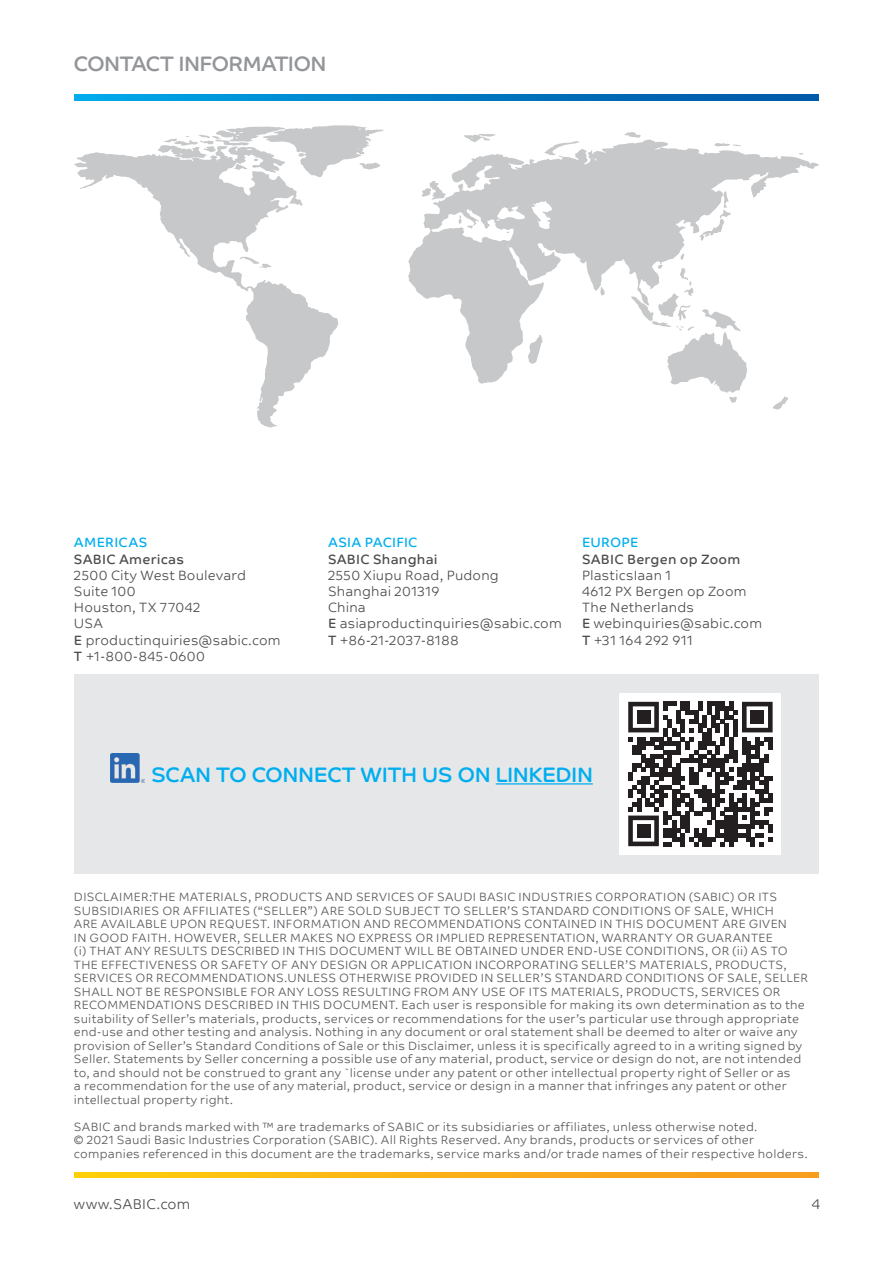
<style>
.page{position:relative;width:893px;height:1263px;background:#fff}
.page>*{position:absolute;margin:0;border:0;box-sizing:border-box;transform-origin:0 0}
.t1{font:21px "SABIC Typeface Headline";letter-spacing:.005em;color:#00aeef}
.t2{font:21px "SABIC Typeface Headline";letter-spacing:-.005em;color:#939598}
.t3{font:300 14.25px "SABIC Typeface Text";letter-spacing:.015em;color:#4b4c4d}
.t4{font:300 13.5px/16.2px "SABIC Typeface Text";letter-spacing:.015em;color:#4b4c4d}
.t5{font:13.5px "SABIC Typeface Text";letter-spacing:.015em;color:#4b4c4d}
.t6{font:13.5px "SABIC Typeface Text";letter-spacing:.015em;color:#00aeef}
.t7{font:300 12px/13.5px "SABIC Typeface Text";letter-spacing:.02em;color:#57585a}
.s1{font-weight:400}
</style>
<div class="page">
<svg style="left:74px;top:125px;width:745px;height:303px"></svg>
<svg style="left:75px;top:1172px;width:744px;height:6px;background:#fab215"></svg>
<svg style="left:74px;top:95px;width:745px;height:5px;background:#007cc5"></svg>
<div style="left:74px;top:674px;width:744px;height:200px;background:#e6e7e9"></div>
<div style="left:619px;top:693px;width:162px;height:162px;background:#fff"></div>
<svg style="left:628px;top:702px;width:145px;height:144px"></svg>
<div style="left:637px;top:710px;width:13px;height:14px;background:#231f20"></div>
<div style="left:751px;top:710px;width:13px;height:14px;background:#231f20"></div>
<div style="left:637px;top:824px;width:13px;height:13px;background:#231f20"></div>
<hr style="left:496px;top:783px;width:97px;height:1px;background:#00aeef">
<img style="left:111px;top:754px;width:34px;height:29px">
<h1 class="t2" style="left:74px;top:43px;width:254px">CONTACT INFORMATION</h1>
<p class="t6" style="left:74px;top:535px;width:75px">AMERICAS</p>
<p class="t5" style="left:74px;top:551px;width:112px">SABIC Americas</p>
<p class="t4" style="left:74px;top:566px;width:208px">2500 City West Boulevard<br>Suite 100<br>Houston, TX 77042<br>USA<br><span class="s1">E</span> productinquiries@sabic.com<br><span class="s1">T</span> +1-800-845-0600</p>
<p class="t6" style="left:328px;top:535px;width:91px">ASIA PACIFIC</p>
<p class="t5" style="left:328px;top:551px;width:111px">SABIC Shanghai</p>
<p class="t4" style="left:328px;top:566px;width:235px">2550 Xiupu Road, Pudong<br>Shanghai 201319<br>China<br><span class="s1">E</span> asiaproductinquiries@sabic.com<br><span class="s1">T</span> +86-21-2037-8188</p>
<p class="t6" style="left:582px;top:535px;width:58px">EUROPE</p>
<p class="t5" style="left:582px;top:551px;width:160px">SABIC Bergen op Zoom</p>
<p class="t4" style="left:582px;top:566px;width:182px">PlasticsIaan 1<br>4612 PX Bergen op Zoom<br>The Netherlands<br><span class="s1">E</span> webinquiries@sabic.com<br><span class="s1">T</span> +31 164 292 911</p>
<h1 class="t1" style="left:151px;top:754px;width:443px">SCAN TO CONNECT WITH US ON LINKEDIN</h1>
<p class="t7" style="left:74px;top:889px;width:736px">DISCLAIMER:THE MATERIALS, PRODUCTS AND SERVICES OF SAUDI BASIC INDUSTRIES CORPORATION (SABIC) OR ITS SUBSIDIARIES OR AFFILIATES (“SELLER”) ARE SOLD SUBJECT TO SELLER’S STANDARD CONDITIONS OF SALE, WHICH<br>ARE AVAILABLE UPON REQUEST. INFORMATION AND RECOMMENDATIONS CONTAINED IN THIS DOCUMENT ARE GIVEN<br>IN GOOD FAITH. HOWEVER, SELLER MAKES NO EXPRESS OR IMPLIED REPRESENTATION, WARRANTY OR GUARANTEE<br>(i) THAT ANY RESULTS DESCRIBED IN THIS DOCUMENT WILL BE OBTAINED UNDER END-USE CONDITIONS, OR (ii) AS TO THE EFFECTIVENESS OR SAFETY OF ANY DESIGN OR APPLICATION INCORPORATING SELLER’S MATERIALS, PRODUCTS, SERVICES OR RECOMMENDATIONS.UNLESS OTHERWISE PROVIDED IN SELLER’S STANDARD CONDITIONS OF SALE, SELLER SHALL NOT BE RESPONSIBLE FOR ANY LOSS RESULTING FROM ANY USE OF ITS MATERIALS, PRODUCTS, SERVICES OR RECOMMENDATIONS DESCRIBED IN THIS DOCUMENT. Each user is responsible for making its own determination as to the suitability of Seller’s materials, products, services or recommendations for the user’s particular use through appropriate end-use and other testing and analysis. Nothing in any document or oral statement shall be deemed to alter or waive any provision of Seller’s Standard Conditions of Sale or this Disclaimer, unless it is specifically agreed to in a writing signed by Seller. Statements by Seller concerning a possible use of any material, product, service or design do not, are not intended to, and should not be construed to grant any `license under any patent or other intellectual property right of Seller or as<br>a recommendation for the use of any material, product, service or design in a manner that infringes any patent or other intellectual property right.</p>
<p class="t7" style="left:74px;top:1119px;width:735px">SABIC and brands marked with ™ are trademarks of SABIC or its subsidiaries or affiliates, unless otherwise noted.<br>© 2021 Saudi Basic Industries Corporation (SABIC). All Rights Reserved. Any brands, products or services of other companies referenced in this document are the trademarks, service marks and/or trade names of their respective holders.</p>
<p class="t3" style="left:74px;top:1190px;width:118px">www.SABIC.com</p>
<p class="t3" style="left:812px;top:1190px;width:10px">4</p>
</div>
